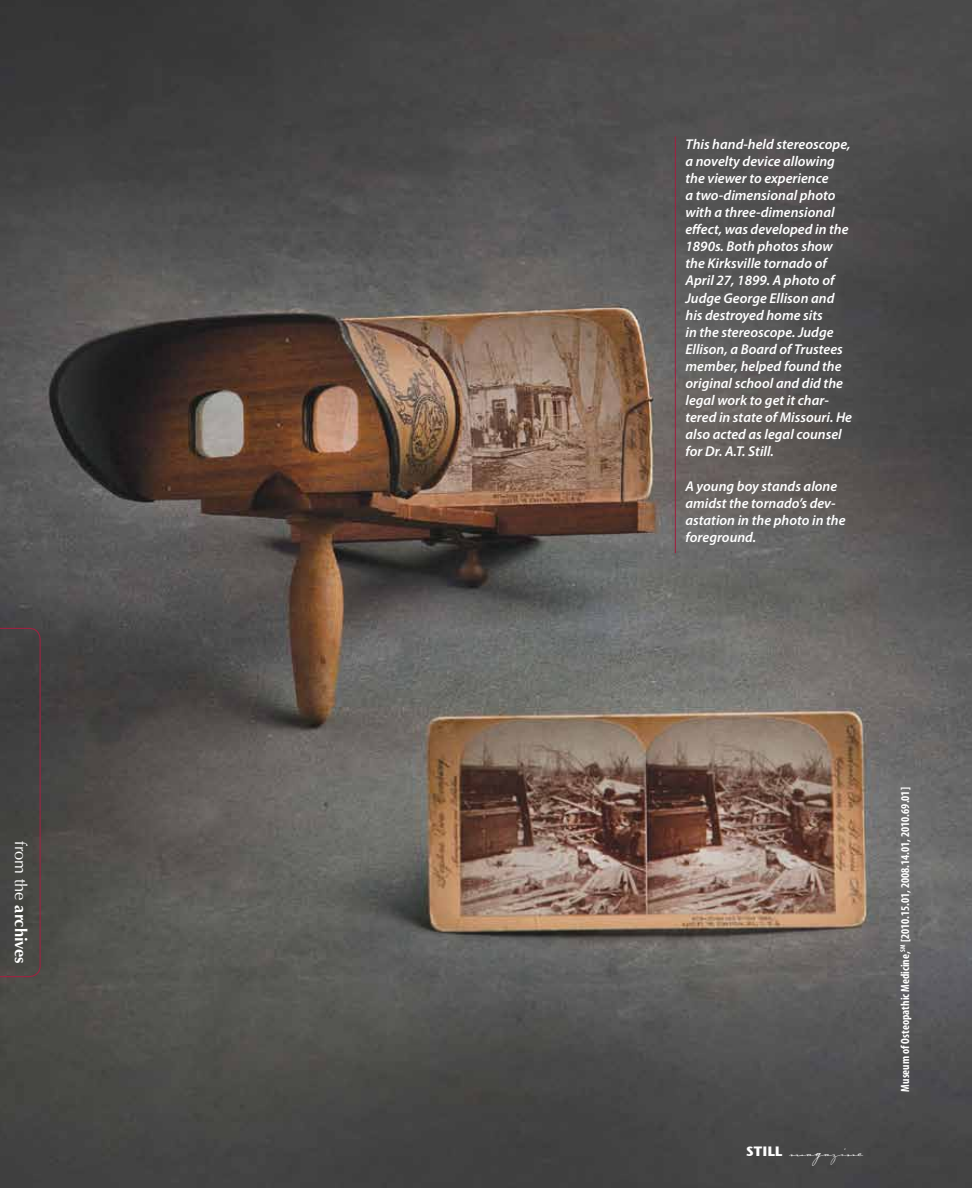
<style>
.page{position:relative;width:972px;height:1188px;background:#fff}
.page>*{position:absolute;margin:0;border:0;box-sizing:border-box;transform-origin:0 0}
.t1{font:700 16.5px "Optima";letter-spacing:-.01em;color:#fff}
.t2{font:16.5px "Carlotta";color:#fff}
.t3{font:italic 600 14.25px/17.1px "Myriad Pro";color:#fff}
.t4{font:700 condensed 12px "Myriad Pro";color:#fff}
.s1{font-weight:400}
.s2{font-family:"Stone Sans ITC";font-weight:700;font-size:13.5px}
</style>
<div class="page">
<img style="left:0;top:0;width:972px;height:1188px">
<hr style="left:675px;top:136px;width:1px;height:417px;background:#9d2441">
<svg style="left:0;top:628px;width:41px;height:349px;background:#454241"></svg>
<p class="t1" style="left:31px;top:841px;width:124px;rotate:90deg"><span class="s1">from the</span> archives</p>
<p class="t3" style="left:686px;top:135px;width:168px">This hand-held stereoscope, a novelty device allowing the viewer to experience<br>a two-dimensional photo with a three-dimensional effect, was developed in the<br>1890s. Both photos show the Kirksville tornado of<br>April 27, 1899. A photo of<br>Judge George Ellison and his destroyed home sits<br>in the stereoscope. Judge<br>Ellison, a Board of Trustees member, helped found the original school and did the legal work to get it char&shy;tered in state of Missouri. He also acted as legal counsel for Dr. A.T. Still.</p>
<p class="t3" style="left:686px;top:477px;width:162px">A young boy stands alone amidst the tornado’s dev&shy;astation in the photo in the foreground.</p>
<p class="t2" style="left:746px;top:1141px;width:119px"><span class="s2">STILL</span> magazine</p>
<p class="t4" style="left:898px;top:1092px;width:306px;rotate:-90deg">Museum of Osteopathic Medicine,<sup>SM</sup> [2010.15.01, 2008.14.01, 2010.69.01]</p>
</div>
